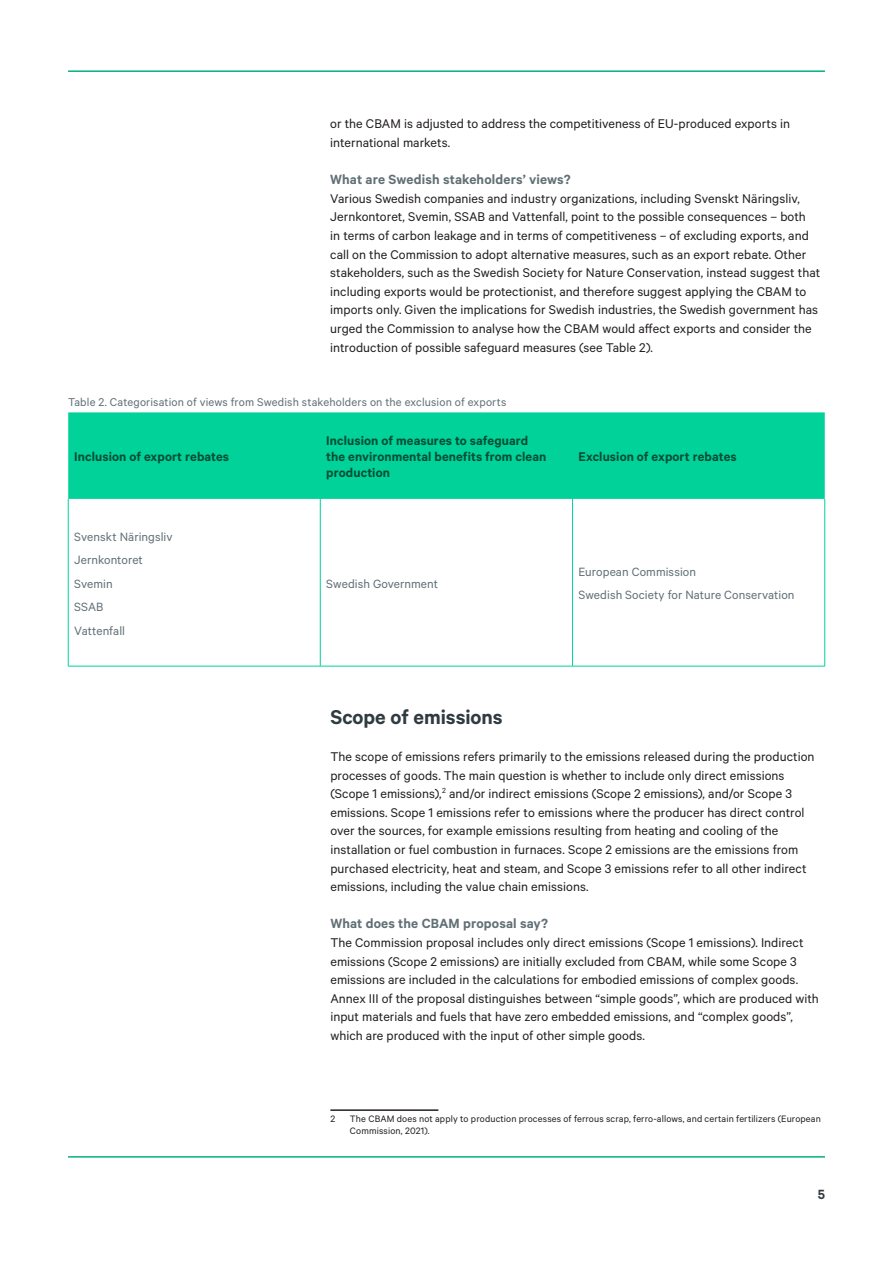
<style>
.page{position:relative;width:893px;height:1263px;background:#fff}
.page>*{position:absolute;margin:0;border:0;box-sizing:border-box;transform-origin:0 0}
.SR_Headling_level{font:600 22.5px "Calibre";color:#303b41}
.SR_Headling_level-2{font:600 15px "Calibre";letter-spacing:.01em;color:#617076}
.t1{font:600 15px "Calibre";color:#303b41}
.Body_text{font:14.25px/18.6px "Calibre";letter-spacing:.005em;color:#231f20}
.Table_header_row{font:600 14.25px/15.8px "Calibre";letter-spacing:.005em;color:#004d33}
.Table_body{font:13.5px "Calibre";letter-spacing:.005em;color:#617076}
.Caption{font:12.75px "Calibre";letter-spacing:.01em;color:#617076}
.Footnote{font:10.5px/12px "Calibre";letter-spacing:.015em;color:#231f20}
</style>
<div class="page">
<hr style="left:68px;top:70px;width:757px;height:2px;background:#00b180">
<hr style="left:68px;top:1156px;width:757px;height:1px;background:#00b180">
<hr style="left:330px;top:1109px;width:108px;height:2px;background:#231f20">
<div style="left:68px;top:412px;width:757px;height:87px;background:#00d29a"></div>
<hr style="left:320px;top:499px;width:1px;height:167px;background:#00d29a">
<hr style="left:572px;top:499px;width:1px;height:167px;background:#00d29a">
<hr style="left:68px;top:499px;width:1px;height:167px;background:#00d29a">
<hr style="left:824px;top:499px;width:1px;height:167px;background:#00d29a">
<hr style="left:68px;top:666px;width:252px;height:1px;background:#00d29a">
<hr style="left:320px;top:666px;width:252px;height:1px;background:#00d29a">
<hr style="left:572px;top:666px;width:253px;height:1px;background:#00d29a">
<p class="Body_text" style="left:330px;top:114px;width:461px">or the CBAM is adjusted to address the competitiveness of EU-produced exports in international markets.</p>
<p class="SR_Headling_level-2" style="left:330px;top:171px;width:242px">What are Swedish stakeholders’ views?</p>
<p class="Body_text" style="left:330px;top:189px;width:492px">Various Swedish companies and industry organizations, including Svenskt Näringsliv, Jernkontoret, Svemin, SSAB and Vattenfall, point to the possible consequences – both<br>in terms of carbon leakage and in terms of competitiveness – of excluding exports, and call on the Commission to adopt alternative measures, such as an export rebate. Other stakeholders, such as the Swedish Society for Nature Conservation, instead suggest that including exports would be protectionist, and therefore suggest applying the CBAM to imports only. Given the implications for Swedish industries, the Swedish government has urged the Commission to analyse how the CBAM would affect exports and consider the introduction of possible safeguard measures (see Table 2).</p>
<p class="Caption" style="left:68px;top:395px;width:440px">Table 2. Categorisation of views from Swedish stakeholders on the exclusion of exports</p>
<p class="Table_header_row" style="left:74px;top:448px;width:156px">Inclusion of export rebates</p>
<p class="Table_body" style="left:74px;top:528px;width:100px">Svenskt Näringsliv</p>
<p class="Table_body" style="left:74px;top:552px;width:70px">Jernkontoret</p>
<p class="Table_body" style="left:74px;top:575px;width:40px">Svemin</p>
<p class="Table_body" style="left:74px;top:599px;width:31px">SSAB</p>
<p class="Table_body" style="left:74px;top:622px;width:52px">Vattenfall</p>
<p class="Table_header_row" style="left:326px;top:432px;width:222px">Inclusion of measures to safeguard the environmental benefits from clean production</p>
<p class="Table_body" style="left:326px;top:575px;width:113px">Swedish Government</p>
<p class="SR_Headling_level" style="left:330px;top:703px;width:174px">Scope of emissions</p>
<p class="Table_header_row" style="left:578px;top:448px;width:160px">Exclusion of export rebates</p>
<p class="Table_body" style="left:578px;top:564px;width:119px">European Commission</p>
<p class="Table_body" style="left:578px;top:587px;width:217px">Swedish Society for Nature Conservation</p>
<p class="Body_text" style="left:330px;top:747px;width:486px">The scope of emissions refers primarily to the emissions released during the production processes of goods. The main question is whether to include only direct emissions (Scope 1 emissions),<sup>2</sup> and/or indirect emissions (Scope 2 emissions), and/or Scope 3 emissions. Scope 1 emissions refer to emissions where the producer has direct control over the sources, for example emissions resulting from heating and cooling of the installation or fuel combustion in furnaces. Scope 2 emissions are the emissions from purchased electricity, heat and steam, and Scope 3 emissions refer to all other indirect emissions, including the value chain emissions.</p>
<p class="SR_Headling_level-2" style="left:330px;top:915px;width:219px">What does the CBAM proposal say?</p>
<p class="Body_text" style="left:330px;top:933px;width:490px">The Commission proposal includes only direct emissions (Scope 1 emissions). Indirect emissions (Scope 2 emissions) are initially excluded from CBAM, while some Scope 3 emissions are included in the calculations for embodied emissions of complex goods.<br>Annex III of the proposal distinguishes between “simple goods”, which are produced with input materials and fuels that have zero embedded emissions, and “complex goods”, which are produced with the input of other simple goods.</p>
<p class="Footnote" style="left:330px;top:1112px;width:6px">2</p>
<p class="Footnote" style="left:350px;top:1112px;width:472px">The CBAM does not apply to production processes of ferrous scrap, ferro-allows, and certain fertilizers (European<br>Commission, 2021).</p>
<p class="t1" style="left:818px;top:1186px;width:9px">5</p>
</div>
